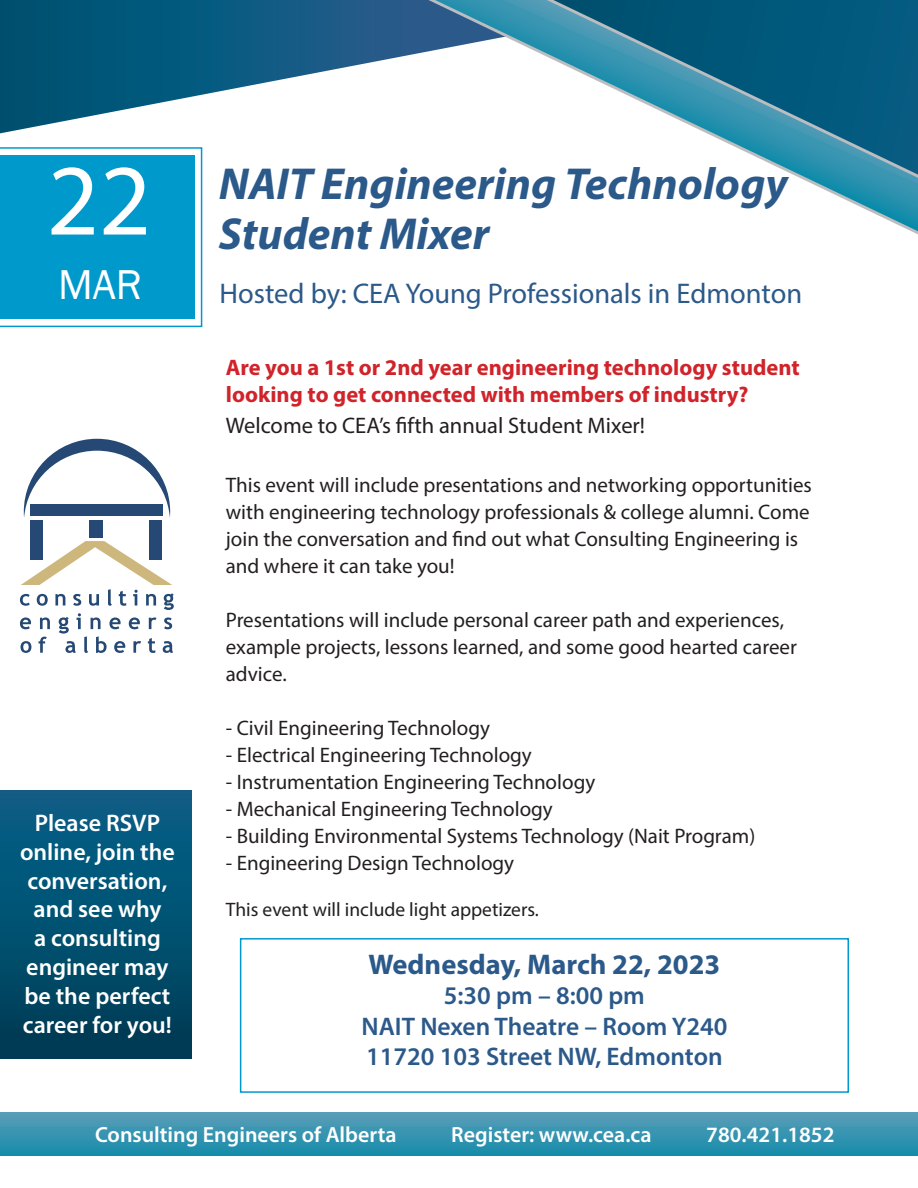
<style>
.page{position:relative;width:918px;height:1188px;background:#fff}
.page>*{position:absolute;margin:0;border:0;box-sizing:border-box;transform-origin:0 0}
.t1{font:101.7px "Myriad Pro";color:#fff}
.t2{font:italic 700 45px/50.1px "Myriad Pro";color:#2b598a}
.t3{font:42.9px "Franklin Gothic";color:#fff}
.t4{font:28.5px "Myriad Pro";color:#2b598a}
.t5{font:700 28.5px "Myriad Pro";color:#2b598a}
.t6{font:600 25.5px "Myriad Pro";color:#2b598a}
.t7{font:600 24px/28.8px "Myriad Pro";color:#fff;text-align:center}
.t8{font:700 22.5px/27px "Myriad Pro";color:#d1232a}
.t9{font:22.5px "Myriad Pro";color:#231f20}
.t10{font:600 22.05px "Myriad Pro";color:#fff}
.t11{font:21px/27px "Myriad Pro";color:#231f20}
.t12{font:19.5px "Myriad Pro";color:#231f20}
</style>
<div class="page">
<svg style="left:0;top:0;width:311px;height:133px"></svg>
<svg style="left:0;top:147px;width:203px;height:181px"></svg>
<svg style="left:239px;top:938px;width:610px;height:155px"></svg>
<div style="left:0;top:155px;width:195px;height:164px;background:#09c"></div>
<div style="left:0;top:790px;width:192px;height:268px;background:linear-gradient(to bottom,#08628a,#003d56)"></div>
<svg style="left:311px;top:0;width:607px;height:235px"></svg>
<div style="left:0;top:1112px;width:918px;height:44px;background:linear-gradient(to bottom,#5b9eb8,#158cab)"></div>
<svg style="left:24px;top:439px;width:146px;height:79px"></svg>
<div style="left:30px;top:504px;width:133px;height:12px;background:#254974"></div>
<div style="left:30px;top:520px;width:13px;height:39px;background:#254974"></div>
<div style="left:89px;top:520px;width:13px;height:17px;background:#254974"></div>
<div style="left:149px;top:520px;width:13px;height:39px;background:#254974"></div>
<svg style="left:20px;top:541px;width:154px;height:112px"></svg>
<p class="t2" style="left:219px;top:157px;width:570px">NAIT Engineering Technology<br>Student Mixer</p>
<p class="t1" style="left:47px;top:138px;width:106px">22</p>
<p class="t3" style="left:58px;top:258px;width:86px">MAR</p>
<p class="t4" style="left:220px;top:275px;width:584px">Hosted by: CEA Young Professionals in Edmonton</p>
<p class="t7" style="left:20px;top:808px;width:156px">Please RSVP online, join the conversation, and see why<br>a consulting engineer may be the perfect career for you!</p>
<p class="t8" style="left:226px;top:353px;width:575px">Are you a 1st or 2nd year engineering technology student looking to get connected with members of industry?</p>
<p class="t9" style="left:226px;top:412px;width:421px">Welcome to CEA’s fifth annual Student Mixer!</p>
<p class="t11" style="left:226px;top:471px;width:588px">This event will include presentations and networking opportunities with engineering technology professionals &amp; college alumni. Come join the conversation and find out what Consulting Engineering is and where it can take you!</p>
<p class="t11" style="left:226px;top:606px;width:573px">Presentations will include personal career path and experiences, example projects, lessons learned, and some good hearted career advice.</p>
<p class="t11" style="left:226px;top:714px;width:266px">- Civil Engineering Technology</p>
<p class="t11" style="left:226px;top:741px;width:308px">- Electrical Engineering Technology</p>
<p class="t11" style="left:226px;top:768px;width:371px">- Instrumentation Engineering Technology</p>
<p class="t11" style="left:226px;top:795px;width:329px">- Mechanical Engineering Technology</p>
<p class="t11" style="left:226px;top:822px;width:531px">- Building Environmental Systems Technology (Nait Program)</p>
<p class="t11" style="left:226px;top:849px;width:290px">- Engineering Design Technology</p>
<p class="t12" style="left:226px;top:898px;width:315px">This event will include light appetizers.</p>
<p class="t5" style="left:368px;top:945px;width:353px">Wednesday, March 22, 2023</p>
<p class="t6" style="left:444px;top:979px;width:202px">5:30 pm – 8:00 pm</p>
<p class="t6" style="left:361px;top:1010px;width:367px">NAIT Nexen Theatre – Room Y240</p>
<p class="t6" style="left:366px;top:1041px;width:358px">11720 103 Street NW, Edmonton</p>
<p class="t10" style="left:95px;top:1121px;width:303px">Consulting Engineers of Alberta</p>
<p class="t10" style="left:451px;top:1121px;width:202px">Register: www.cea.ca</p>
<p class="t10" style="left:706px;top:1121px;width:130px">780.421.1852</p>
</div>
